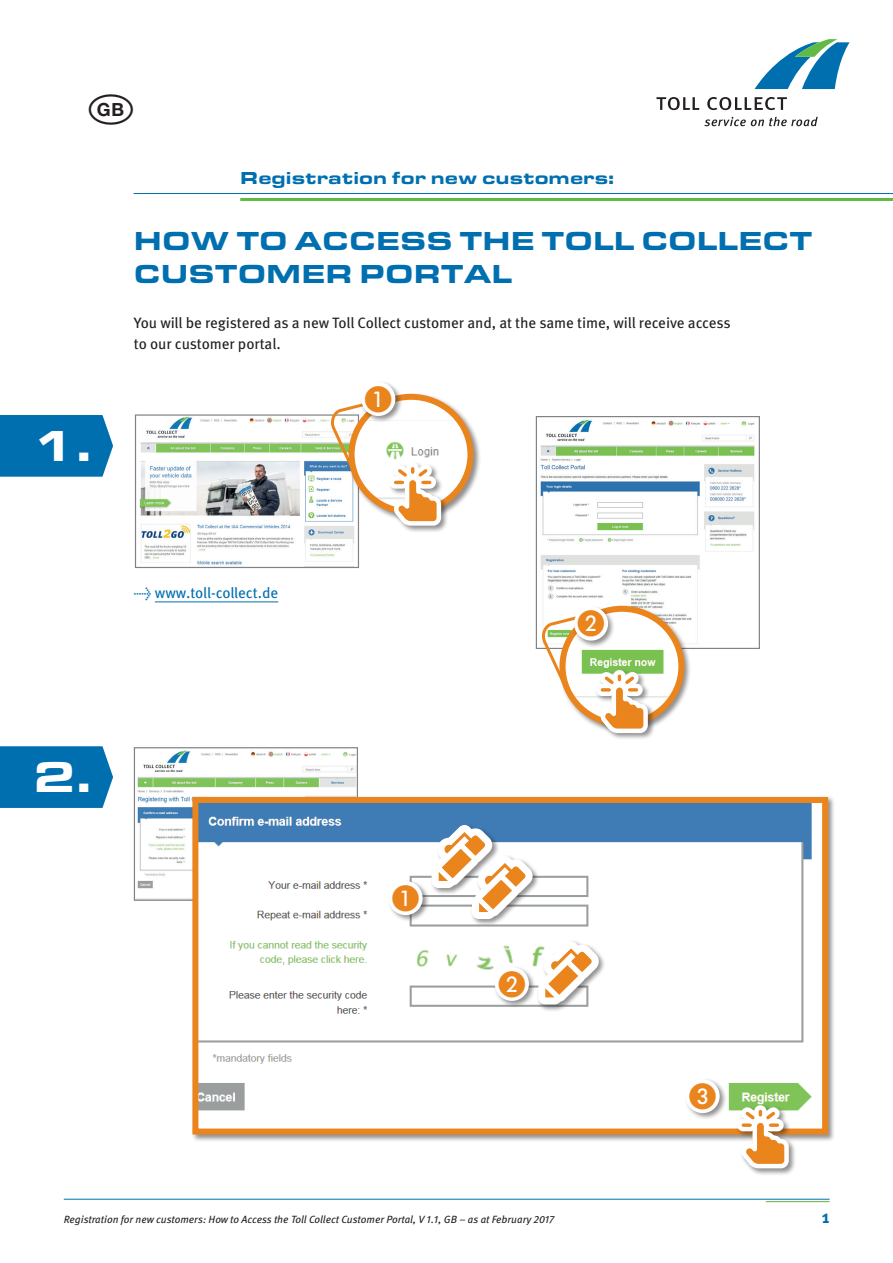
<style>
.page{position:relative;width:893px;height:1263px;background:#fff}
.page>*{position:absolute;margin:0;border:0;box-sizing:border-box;transform-origin:0 0}
.t1{font:900 45px "Eurostile OT Ext";color:#fff}
.t2{font:900 27px/32.4px "Eurostile OT Ext";color:#006faf}
.t3{font:900 18px "Eurostile OT Ext";color:#006faf}
.t4{font:700 18px "Meta Pro";color:#006faf}
.t5{font:15px/21px "Meta Pro";letter-spacing:-.01em;color:#231f20}
.t6{font:15px "Meta Pro";letter-spacing:-.01em;color:#006faf}
.t7{font:italic 10.5px "Meta Pro";color:#231f20}
</style>
<div class="page">
<img style="left:139px;top:416px;width:215px;height:149px">
<div style="left:135px;top:414px;width:224px;height:154px;border:1px solid #808285"></div>
<img style="left:540px;top:420px;width:215px;height:224px">
<div style="left:536px;top:416px;width:224px;height:233px;border:1px solid #808285"></div>
<img style="left:136px;top:750px;width:220px;height:149px">
<div style="left:134px;top:747px;width:224px;height:154px;border:1px solid #808285"></div>
<div style="left:347px;top:392px;width:134px;height:130px;background:#231f20;opacity:.5"></div>
<img style="left:443px;top:421px;width:24px;height:88px">
<div style="left:558px;top:604px;width:134px;height:130px;background:#231f20;opacity:.5"></div>
<img style="left:650px;top:612px;width:28px;height:99px">
<svg style="left:189px;top:794px;width:642px;height:343px"></svg>
<div style="left:0;top:415px;width:113px;height:62px;background:#006faf"></div>
<svg style="left:0;top:746px;width:113px;height:62px"></svg>
<hr style="left:240px;top:198px;width:653px;height:3px;background:#60bb46">
<hr style="left:134px;top:193px;width:759px;height:1px;background:#006faf">
<hr style="left:64px;top:1199px;width:766px;height:1px;background:#006faf">
<hr style="left:766px;top:1201px;width:64px;height:1px;background:#60bb46">
<hr style="left:155px;top:601px;width:123px;height:1px;background:#006faf">
<svg style="left:755px;top:39px;width:95px;height:50px"></svg>
<svg style="left:704px;top:117px;width:114px;height:9px"></svg>
<svg style="left:656px;top:97px;width:43px;height:13px"></svg>
<svg style="left:707px;top:97px;width:80px;height:13px"></svg>
<div style="left:360px;top:381px;width:43px;height:42px;background:#231f20;opacity:.5"></div>
<div style="left:361px;top:382px;width:34px;height:34px;border:4px solid #fff;border-radius:50%"></div>
<div style="left:573px;top:605px;width:43px;height:43px;background:#231f20;opacity:.5"></div>
<div style="left:574px;top:606px;width:34px;height:35px;border:4px solid #fff;border-radius:50%"></div>
<div style="left:430px;top:823px;width:70px;height:73px;background:#231f20;opacity:.5"></div>
<div style="left:470px;top:854px;width:70px;height:73px;background:#231f20;opacity:.5"></div>
<svg style="left:432px;top:825px;width:102px;height:94px"></svg>
<div style="left:536px;top:940px;width:70px;height:72px;background:#231f20;opacity:.5"></div>
<svg style="left:538px;top:941px;width:62px;height:63px"></svg>
<div style="left:387px;top:880px;width:43px;height:43px;background:#231f20;opacity:.5"></div>
<div style="left:389px;top:881px;width:34px;height:34px;border:4px solid #fff;border-radius:50%"></div>
<div style="left:494px;top:966px;width:42px;height:42px;background:#231f20;opacity:.5"></div>
<div style="left:495px;top:967px;width:34px;height:34px;border:4px solid #fff;border-radius:50%"></div>
<div style="left:684px;top:1078px;width:43px;height:42px;background:#231f20;opacity:.5"></div>
<div style="left:686px;top:1079px;width:34px;height:34px;border:4px solid #fff;border-radius:50%"></div>
<div style="left:388px;top:461px;width:61px;height:72px;background:#231f20;opacity:.5"></div>
<div style="left:595px;top:669px;width:60px;height:72px;background:#231f20;opacity:.5"></div>
<div style="left:736px;top:1104px;width:60px;height:72px;background:#231f20;opacity:.5"></div>
<svg style="left:737px;top:1103px;width:54px;height:68px"></svg>
<svg style="left:326px;top:386px;width:117px;height:142px"></svg>
<svg style="left:537px;top:608px;width:113px;height:128px"></svg>
<svg style="left:392px;top:885px;width:27px;height:26px"></svg>
<svg style="left:499px;top:971px;width:26px;height:26px"></svg>
<svg style="left:689px;top:1083px;width:27px;height:26px"></svg>
<p class="t3" style="left:240px;top:167px;width:376px">Registration for new customers:</p>
<h2 class="t2" style="left:134px;top:225px;width:680px">HOW TO ACCESS THE TOLL COLLECT<br>CUSTOMER PORTAL</h2>
<h1 class="t1" style="left:33px;top:419px;width:60px">1.</h1>
<p class="t5" style="left:134px;top:313px;width:598px">You will be registered as a new Toll Collect customer and, at the same time, will receive access to our customer portal.</p>
<p class="t6" style="left:134px;top:584px;width:146px">→ www.toll-collect.de</p>
<h1 class="t1" style="left:33px;top:750px;width:60px">2.</h1>
<p class="t7" style="left:64px;top:1212px;width:492px">Registration for new customers: How to Access the Toll Collect Customer Portal, V 1.1, GB – as at February 2017</p>
<p class="t4" style="left:822px;top:1205px;width:9px">1</p>
</div>
